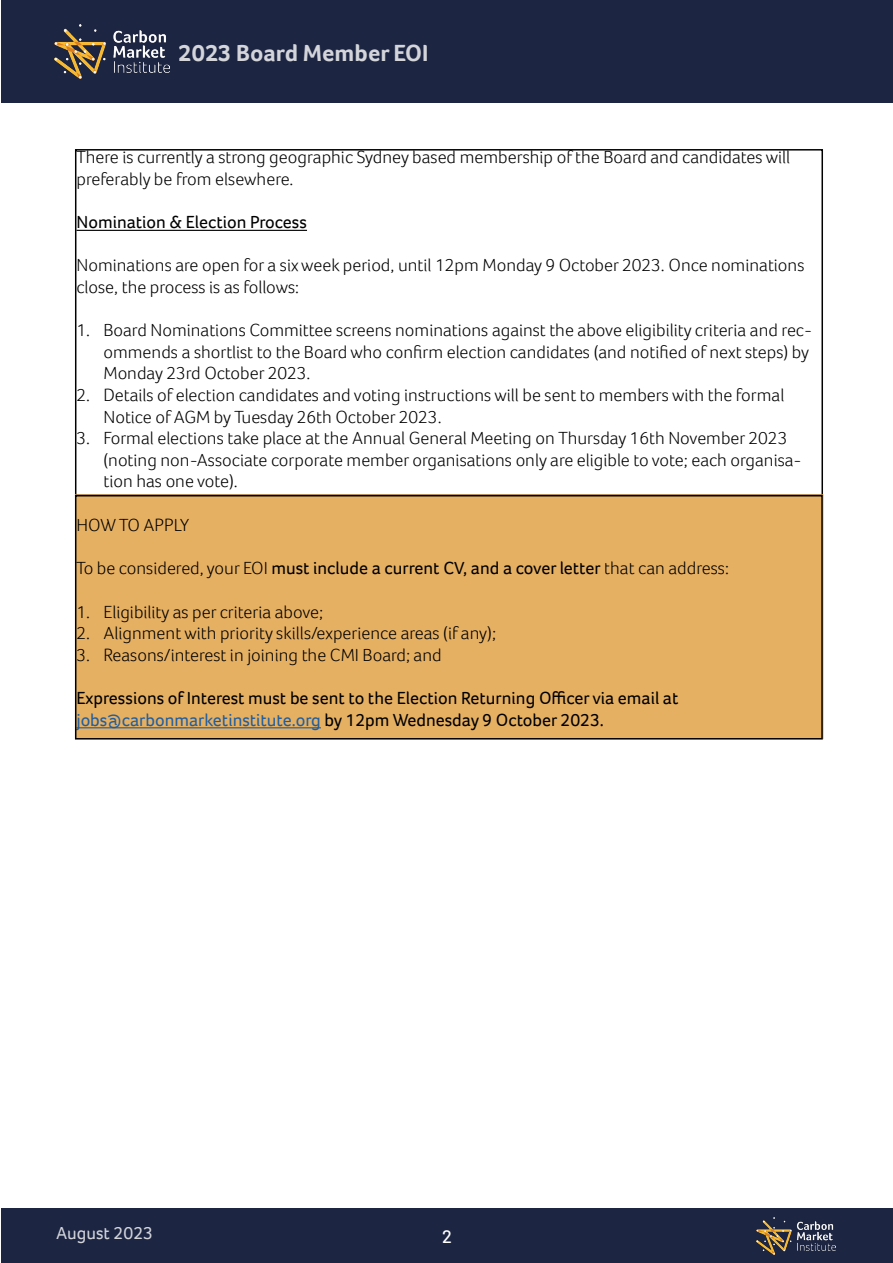
<style>
.page{position:relative;width:893px;height:1263px;background:#fff}
.page>*{position:absolute;margin:0;border:0;box-sizing:border-box;transform-origin:0 0}
.t1{font:700 24px "Foco";color:#fff}
.t2{font:300 18px/21.6px "Foco";color:#000}
.t3{font:18px/21.6px "Foco";color:#000}
.t4{font:18px "Foco";color:#fff}
.t5{font:500 18px "Barlow";color:#fff}
.s1{font-weight:400}
.s2{color:#215e9e}
</style>
<div class="page">
<div style="left:1px;top:0;width:892px;height:102px;background:#1c2542"></div>
<div style="left:1px;top:1209px;width:892px;height:54px;background:#1c2542"></div>
<img style="left:55px;top:24px;width:115px;height:54px">
<img style="left:757px;top:1217px;width:79px;height:37px">
<hr style="left:76px;top:230px;width:231px;height:1px;background:#000">
<div style="left:75px;top:494px;width:748px;height:245px;background:#e6b063;border:2px solid #e6b063"></div>
<hr style="left:76px;top:727px;width:245px;height:1px;background:#215e9e">
<div style="left:75px;top:495px;width:748px;height:244px;border:2px solid #000"></div>
<h1 class="t1" style="left:179px;top:37px;width:251px">2023 Board Member EOI</h1>
<p class="t2" style="left:76px;top:146px;width:715px">There is currently a strong geographic Sydney based membership of the Board and candidates will preferably be from elsewhere.</p>
<p class="t3" style="left:76px;top:211px;width:232px">Nomination &amp; Election Process</p>
<p class="t2" style="left:76px;top:254px;width:729px">Nominations are open for a six week period, until 12pm Monday 9 October 2023. Once nominations close, the process is as follows:</p>
<p class="t2" style="left:103px;top:319px;width:710px;text-indent:-27px">1. Board Nominations Committee screens nominations against the above eligibility criteria and rec&shy;ommends a shortlist to the Board who confirm election candidates (and notified of next steps) by<br>Monday 23rd October 2023.</p>
<p class="t2" style="left:103px;top:384px;width:682px;text-indent:-27px">2. Details of election candidates and voting instructions will be sent to members with the formal<br>Notice of AGM by Tuesday 26th October 2023.</p>
<p class="t2" style="left:103px;top:427px;width:700px;text-indent:-27px">3. Formal elections take place at the Annual General Meeting on Thursday 16th November 2023 (noting non-Associate corporate member organisations only are eligible to vote; each organisa&shy;tion has one vote).</p>
<p class="t2" style="left:76px;top:514px;width:114px">HOW TO APPLY</p>
<p class="t2" style="left:76px;top:557px;width:654px">To be considered, your EOI <span class="s1">must include a current CV, and a cover letter</span> that can address:</p>
<p class="t2" style="left:76px;top:600px;width:248px">1. Eligibility as per criteria above;</p>
<p class="t2" style="left:76px;top:622px;width:421px">2. Alignment with priority skills/experience areas (if any);</p>
<p class="t2" style="left:76px;top:644px;width:367px">3. Reasons/interest in joining the CMI Board; and</p>
<p class="t3" style="left:76px;top:687px;width:603px">Expressions of Interest must be sent to the Election Returning Officer via email at <span class="s2">jobs@carbonmarketinstitute.org</span> by 12pm Wednesday 9 October 2023.</p>
<p class="t4" style="left:56px;top:1221px;width:98px">August 2023</p>
<p class="t5" style="left:442px;top:1224px;width:11px">2</p>
</div>
